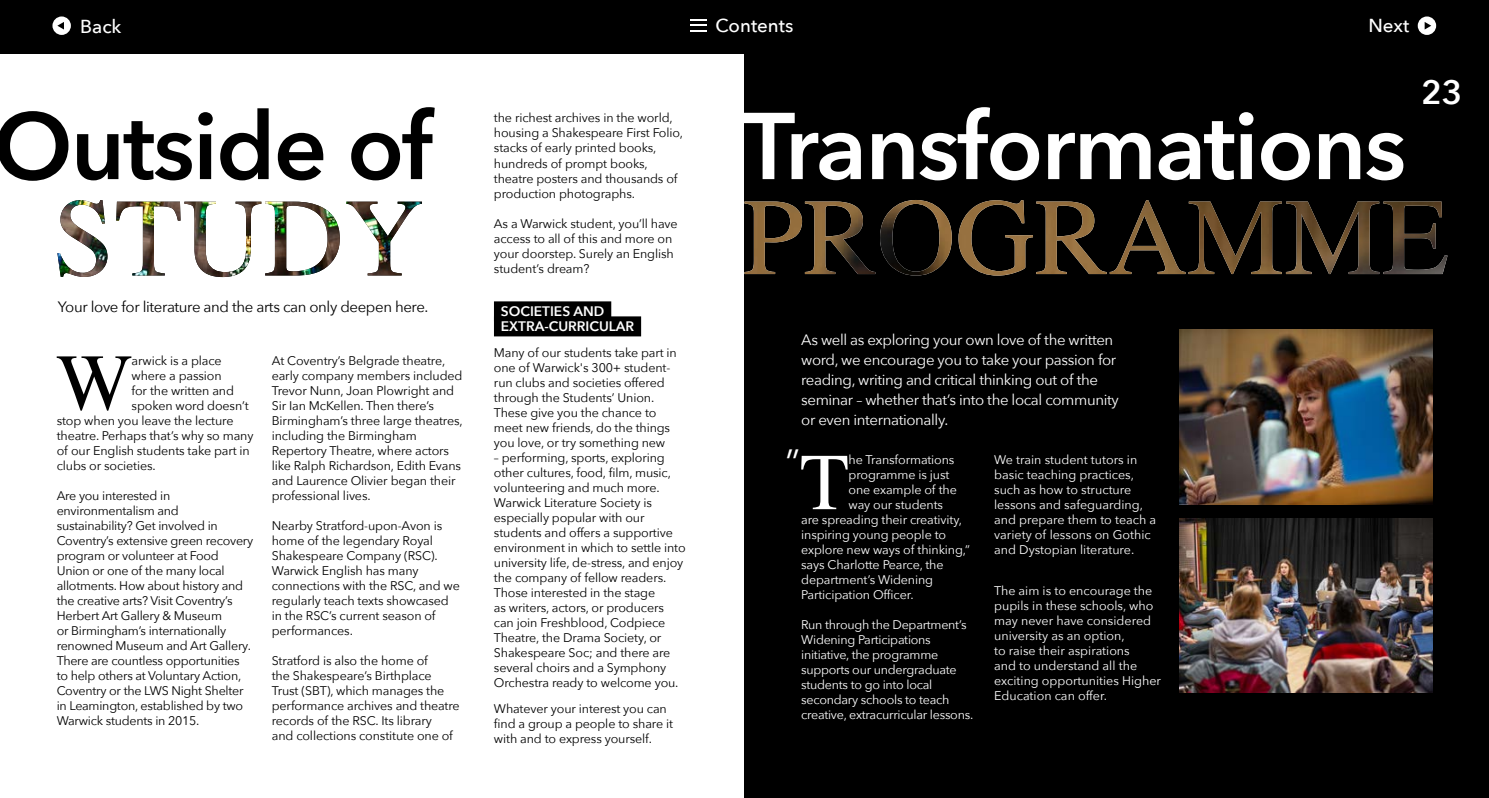
<style>
.page{position:relative;width:1489px;height:798px;background:#fff}
.page>*{position:absolute;margin:0;border:0;box-sizing:border-box;transform-origin:0 0}
.t1{font:600 93.62px "Avenir Next";letter-spacing:-.02em;color:#fff}
.t2{font:600 93.62px "Avenir Next";letter-spacing:-.02em;color:#000}
.t3{font:80.5px "Times";color:#000}
.t4{font:80.5px "Times";color:#fff}
.t5{font:37.88px "Avenir Next";color:#fff}
.t6{font:600 33.75px "Avenir Next";color:#fff}
.t7{font:500 18.75px "Avenir Next";color:#fff}
.t8{font:15px/20px "Avenir Next";letter-spacing:-.025em;color:#fff}
.t9{font:15px "Avenir Next";letter-spacing:-.025em;color:#000}
.t10{font:600 13.75px/15px "Avenir Next";color:#fff}
.t11{font:12.5px/15px "Avenir Next";letter-spacing:-.01em;color:#000}
.t12{font:12.5px/15px "Avenir Next";letter-spacing:-.01em;color:#fff}
</style>
<div class="page">
<div style="left:744px;top:43px;width:744px;height:754px;background:#000"></div>
<img style="left:57px;top:200px;width:365px;height:77px">
<svg style="left:744px;top:201px;width:132px;height:74px"></svg>
<img style="left:880px;top:200px;width:567px;height:75px">
<div style="left:494px;top:301px;width:117px;height:20px;background:#000"></div>
<div style="left:494px;top:316px;width:147px;height:20px;background:#000"></div>
<img style="left:1179px;top:330px;width:252px;height:174px">
<img style="left:1179px;top:518px;width:252px;height:174px">
<div style="left:0;top:0;width:1488px;height:53px;background:#000"></div>
<svg style="left:1417px;top:16px;width:18px;height:19px"></svg>
<svg style="left:690px;top:19px;width:16px;height:12px"></svg>
<svg style="left:52px;top:16px;width:19px;height:19px"></svg>
<h3 class="t7" style="left:80px;top:10px;width:43px">Back</h3>
<h3 class="t7" style="left:715px;top:10px;width:79px">Contents</h3>
<h3 class="t7" style="left:1368px;top:10px;width:42px">Next</h3>
<h1 class="t2" style="left:-7px;top:66px;width:441px">Outside of</h1>
<h1 class="t1" style="left:742px;top:66px;width:666px">Transformations</h1>
<p class="t11" style="left:494px;top:110px;width:191px">the richest archives in the world, housing a Shakespeare First Folio, stacks of early printed books, hundreds of prompt books, theatre posters and thousands of production photographs.</p>
<p class="t11" style="left:494px;top:215px;width:185px">As a Warwick student, you’ll have access to all of this and more on your doorstep. Surely an English student’s dream?</p>
<p class="t10" style="left:501px;top:303px;width:135px">SOCIETIES AND<br>EXTRA-CURRICULAR</p>
<p class="t11" style="left:494px;top:344px;width:184px">Many of our students take part in one of Warwick's 300+ student&shy;run clubs and societies offered through the Students’ Union.<br>These give you the chance to meet new friends, do the things you love, or try something new</p>
<p class="t11" style="left:494px;top:449px;width:193px">– performing, sports, exploring other cultures, food, film, music, volunteering and much more.<br>Warwick Literature Society is especially popular with our students and offers a supportive environment in which to settle into university life, de-stress, and enjoy the company of fellow readers.<br>Those interested in the stage<br>as writers, actors, or producers can join Freshblood, Codpiece<br>Theatre, the Drama Society, or<br>Shakespeare Soc; and there are several choirs and a Symphony<br>Orchestra ready to welcome you.</p>
<p class="t11" style="left:494px;top:700px;width:180px">Whatever your interest you can find a group a people to share it with and to express yourself.</p>
<p class="t9" style="left:58px;top:294px;width:372px">Your love for literature and the arts can only deepen here.</p>
<p class="t8" style="left:801px;top:329px;width:319px">As well as exploring your own love of the written word, we encourage you to take your passion for reading, writing and critical thinking out of the seminar – whether that’s into the local community</p>
<p class="t11" style="left:132px;top:352px;width:92px">arwick is a place</p>
<p class="t11" style="left:132px;top:367px;width:92px">where a passion</p>
<p class="t11" style="left:132px;top:382px;width:104px">for the written and</p>
<p class="t11" style="left:132px;top:397px;width:119px">spoken word doesn’t</p>
<p class="t11" style="left:57px;top:412px;width:178px">stop when you leave the lecture</p>
<p class="t11" style="left:57px;top:427px;width:198px">theatre. Perhaps that’s why so many</p>
<p class="t11" style="left:57px;top:442px;width:194px">of our English students take part in</p>
<p class="t11" style="left:57px;top:457px;width:101px">clubs or societies.</p>
<p class="t11" style="left:57px;top:487px;width:198px">Are you interested in environmentalism and sustainability? Get involved in<br>Coventry’s extensive green recovery program or volunteer at Food<br>Union or one of the many local allotments. How about history and the creative arts? Visit Coventry’s<br>Herbert Art Gallery &amp; Museum<br>or Birmingham’s internationally renowned Museum and Art Gallery.<br>There are countless opportunities to help others at Voluntary Action,<br>Coventry or the LWS Night Shelter in Leamington, established by two<br>Warwick students in 2015.</p>
<p class="t11" style="left:272px;top:352px;width:192px">At Coventry’s Belgrade theatre, early company members included<br>Trevor Nunn, Joan Plowright and<br>Sir Ian McKellen. Then there’s<br>Birmingham’s three large theatres, including the Birmingham<br>Repertory Theatre, where actors like Ralph Richardson, Edith Evans and Laurence Olivier began their professional lives.</p>
<p class="t11" style="left:272px;top:517px;width:189px">Nearby Stratford-upon-Avon is home of the legendary Royal<br>Shakespeare Company (RSC).<br>Warwick English has many connections with the RSC, and we regularly teach texts showcased in the RSC’s current season of performances.</p>
<p class="t11" style="left:272px;top:652px;width:189px">Stratford is also the home of<br>the Shakespeare’s Birthplace<br>Trust (SBT), which manages the performance archives and theatre records of the RSC. Its library<br>and collections constitute one of</p>
<h2 class="t3" style="left:56px;top:307px;width:78px">W</h2>
<p class="t8" style="left:801px;top:409px;width:149px">or even internationally.</p>
<h3 class="t5" style="left:785px;top:430px;width:16px">”</h3>
<h2 class="t4" style="left:800px;top:406px;width:51px">T</h2>
<p class="t12" style="left:848px;top:451px;width:107px">he Transformations</p>
<p class="t12" style="left:994px;top:451px;width:163px">We train student tutors in basic teaching practices, such as how to structure lessons and safeguarding, and prepare them to teach a variety of lessons on Gothic and Dystopian literature.</p>
<p class="t12" style="left:994px;top:582px;width:168px">The aim is to encourage the pupils in these schools, who may never have considered university as an option,<br>to raise their aspirations<br>and to understand all the exciting opportunities Higher<br>Education can offer.</p>
<p class="t12" style="left:848px;top:466px;width:102px">programme is just</p>
<p class="t12" style="left:848px;top:481px;width:110px">one example of the</p>
<p class="t12" style="left:848px;top:496px;width:96px">way our students</p>
<p class="t12" style="left:801px;top:511px;width:162px">are spreading their creativity,</p>
<p class="t12" style="left:801px;top:526px;width:146px">inspiring young people to</p>
<p class="t12" style="left:801px;top:541px;width:170px">explore new ways of thinking,”</p>
<p class="t12" style="left:801px;top:556px;width:144px">says Charlotte Pearce, the</p>
<p class="t12" style="left:801px;top:571px;width:133px">department’s Widening</p>
<p class="t12" style="left:801px;top:586px;width:114px">Participation Officer.</p>
<p class="t12" style="left:801px;top:616px;width:173px">Run through the Department’s<br>Widening Participations initiative, the programme supports our undergraduate students to go into local secondary schools to teach creative, extracurricular lessons.</p>
<h3 class="t6" style="left:1421px;top:64px;width:43px">23</h3>
</div>
